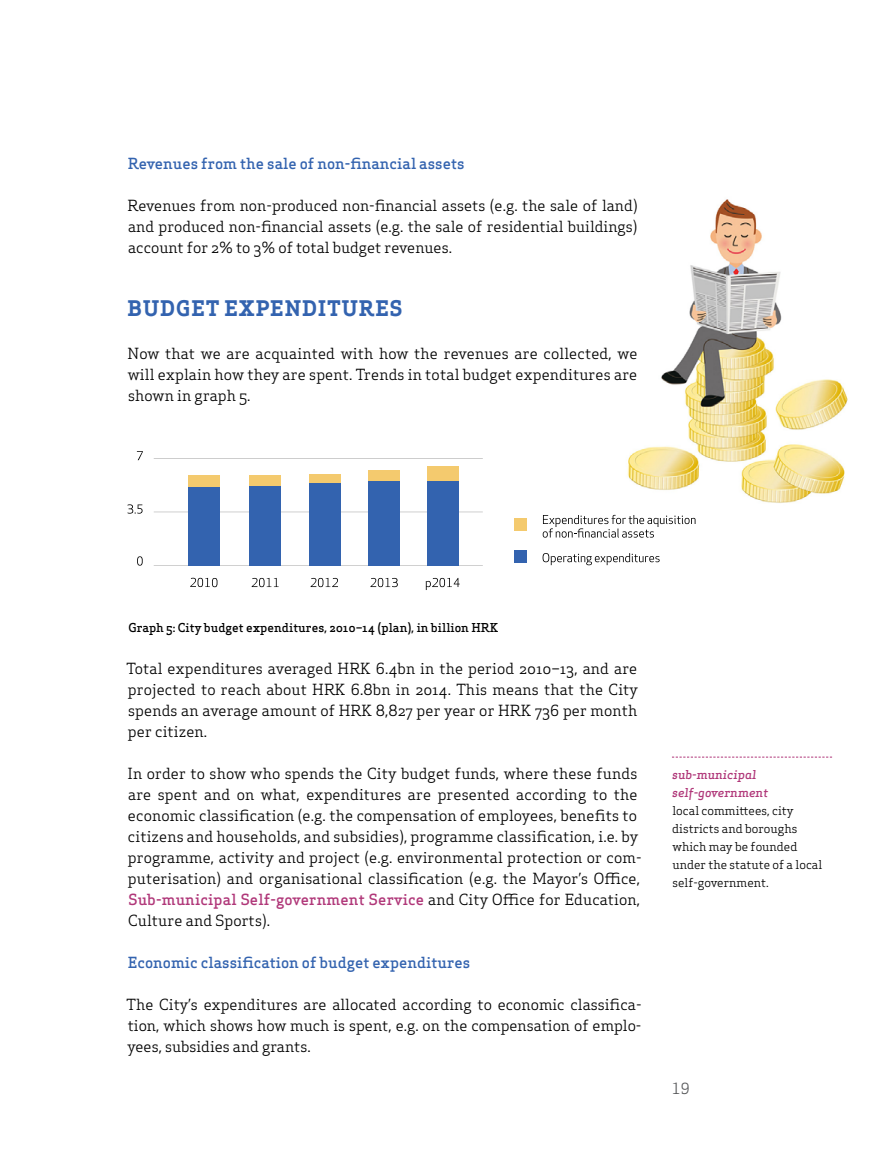
<style>
.page{position:relative;width:893px;height:1170px;background:#fff}
.page>*{position:absolute;margin:0;border:0;box-sizing:border-box;transform-origin:0 0}
.t1{font:700 21px "Apex Serif";letter-spacing:.05em;color:#3363af}
.t2{font:15px/21px "Apex Serif";letter-spacing:.01em;color:#000;text-align:justify}
.t3{font:500 15px "Apex Serif";color:#3363af}
.t4{font:15px "Apex Serif";color:#58595b}
.t5{font:12px/18px "Apex Serif";color:#000}
.t6{font:500 12px "Apex Serif";color:#000}
.t7{font:italic 500 12px/18px "Apex Serif";color:#b03779}
.s1{font-weight:500;color:#b03779}
</style>
<div class="page">
<img style="left:627px;top:199px;width:221px;height:304px">
<svg style="left:672px;top:756px;width:160px;height:1px"></svg>
<hr style="left:154px;top:565px;width:329px;height:1px;background:#000">
<hr style="left:154px;top:458px;width:329px;height:1px;background:#000">
<hr style="left:154px;top:511px;width:329px;height:1px;background:#000">
<div style="left:189px;top:486px;width:31px;height:79px;background:#3363af"></div>
<div style="left:250px;top:485px;width:31px;height:80px;background:#3363af"></div>
<div style="left:309px;top:482px;width:31px;height:83px;background:#3363af"></div>
<div style="left:368px;top:479px;width:31px;height:86px;background:#3363af"></div>
<div style="left:427px;top:481px;width:32px;height:84px;background:#3363af"></div>
<div style="left:189px;top:475px;width:31px;height:11px;background:#f4ca6e"></div>
<div style="left:250px;top:475px;width:31px;height:10px;background:#f4ca6e"></div>
<div style="left:309px;top:474px;width:31px;height:8px;background:#f4ca6e"></div>
<div style="left:368px;top:470px;width:31px;height:10px;background:#f4ca6e"></div>
<div style="left:427px;top:466px;width:32px;height:15px;background:#f4ca6e"></div>
<svg style="left:190px;top:577px;width:27px;height:10px"></svg>
<svg style="left:252px;top:578px;width:27px;height:9px"></svg>
<svg style="left:311px;top:578px;width:27px;height:9px"></svg>
<svg style="left:370px;top:578px;width:28px;height:9px"></svg>
<svg style="left:426px;top:578px;width:34px;height:12px"></svg>
<div style="left:514px;top:550px;width:12px;height:13px;background:#3363af"></div>
<div style="left:514px;top:518px;width:12px;height:13px;background:#f4ca6e"></div>
<svg style="left:543px;top:553px;width:117px;height:12px"></svg>
<svg style="left:543px;top:515px;width:152px;height:22px"></svg>
<svg style="left:137px;top:556px;width:6px;height:9px"></svg>
<svg style="left:128px;top:504px;width:15px;height:9px"></svg>
<svg style="left:137px;top:451px;width:6px;height:9px"></svg>
<p class="t3" style="left:128px;top:154px;width:338px">Revenues from the sale of non-financial assets</p>
<p class="t2" style="left:128px;top:195px;width:511px">Revenues from non-produced non-financial assets (e.g. the sale of land) and produced non-financial assets (e.g. the sale of residential buildings) account for 2% to 3% of total budget revenues.</p>
<h1 class="t1" style="left:127px;top:295px;width:277px">BUDGET EXPENDITURES</h1>
<p class="t2" style="left:128px;top:342px;width:511px">Now that we are acquainted with how the revenues are collected, we will explain how they are spent. Trends in total budget expenditures are shown in graph 5.</p>
<p class="t6" style="left:128px;top:619px;width:371px">Graph 5: City budget expenditures, 2010–14 (plan), in billion HRK</p>
<p class="t2" style="left:127px;top:657px;width:513px">Total expenditures averaged HRK 6.4bn in the period 2010–13, and are projected to reach about HRK 6.8bn in 2014. This means that the City spends an average amount of HRK 8,827 per year or HRK 736 per month per citizen.</p>
<p class="t2" style="left:128px;top:762px;width:516px;text-align:left">In order to show who spends the City budget funds, where these funds are spent and on what, expenditures are presented according to the economic classification (e.g. the compensation of employees, benefits to citizens and households, and subsidies), programme classification, i.e. by programme, activity and project (e.g. environmental protection or com&shy;puterisation) and organisational classification (e.g. the Mayor’s Office, <span class="s1">Sub-municipal Self-government Service</span> and City Office for Education, Culture and Sports).</p>
<p class="t3" style="left:128px;top:952px;width:344px">Economic classification of budget expenditures</p>
<p class="t2" style="left:127px;top:993px;width:516px;text-align:left">The City’s expenditures are allocated according to economic classifica&shy;tion, which shows how much is spent, e.g. on the compensation of emplo&shy;yees, subsidies and grants.</p>
<p class="t7" style="left:672px;top:765px;width:97px">sub-municipal self-government</p>
<p class="t5" style="left:672px;top:801px;width:152px">local committees, city districts and boroughs which may be founded under the statute of a local self-government.</p>
<p class="t4" style="left:672px;top:1078px;width:19px">19</p>
</div>
